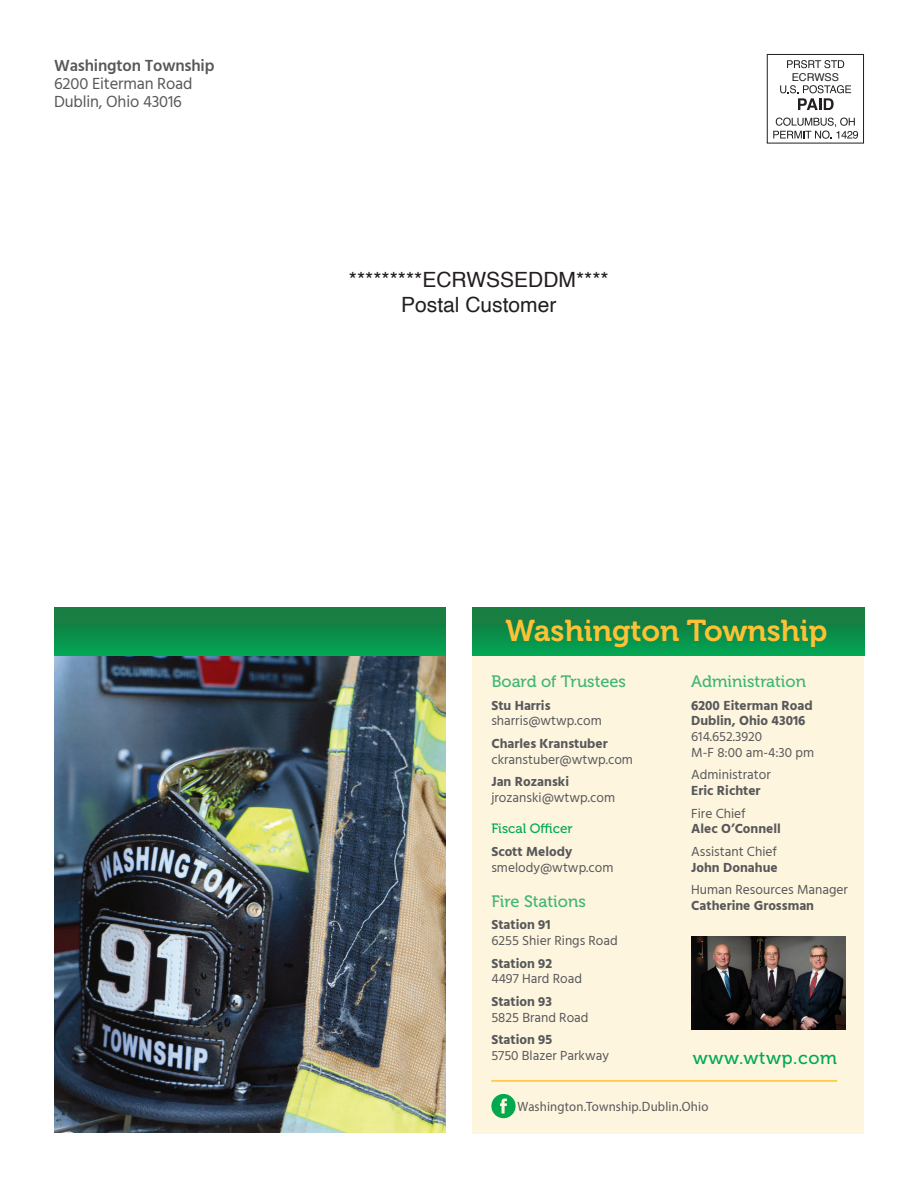
<style>
.page{position:relative;width:918px;height:1188px;background:#fff}
.page>*{position:absolute;margin:0;border:0;box-sizing:border-box;transform-origin:0 0}
.t1{font:30px "Museo 700";color:#fec136}
.t2{font:21px/25.2px "Helvetica";color:#231f20;text-align:center}
.t3{font:18px "Museo 500";letter-spacing:.04em;color:#01a955}
.t4{font:16.5px "Museo 500";color:#41b672}
.t5{font:16.5px/18px "Hind";letter-spacing:-.01em;color:#57585a}
.t6{font:600 16.5px "Hind";letter-spacing:-.01em;color:#57585a}
.t7{font:13.5px/15.8px "Hind";color:#57585a}
.t8{font:700 13.5px/15.8px "Hind";color:#57585a}
.t9{font:13.5px "Myriad Pro";letter-spacing:.01em;color:#57585a;scale:.95 1}
.t10{font:13.5px "Museo 500";color:#01a955}
.t11{font:10.8px "Helvetica";color:#231f20}
</style>
<div class="page">
<div style="left:472px;top:608px;width:392px;height:526px;background:#fef5df"></div>
<svg style="left:491px;top:1094px;width:25px;height:24px"></svg>
<div style="left:473px;top:608px;width:391px;height:47px;background:linear-gradient(to bottom,#1c743c,#00a354)"></div>
<hr style="left:491px;top:1080px;width:346px;height:2px;background:#fec136">
<img style="left:54px;top:655px;width:391px;height:478px">
<img style="left:691px;top:937px;width:154px;height:92px">
<div style="left:54px;top:608px;width:392px;height:47px;background:linear-gradient(to bottom,#1c743c,#00a354)"></div>
<div style="left:767px;top:54px;width:97px;height:90px;border:1px solid #231f20"></div>
<svg style="left:787px;top:60px;width:57px;height:8px"></svg>
<svg style="left:780px;top:85px;width:71px;height:25px"></svg>
<svg style="left:773px;top:118px;width:85px;height:21px"></svg>
<p class="t6" style="left:54px;top:54px;width:162px">Washington Township</p>
<p class="t5" style="left:54px;top:76px;width:140px">6200 Eiterman Road<br>Dublin, Ohio 43016</p>
<h2 class="t2" style="left:349px;top:268px;width:261px">*********ECRWSSEDDM****<br>Postal Customer</h2>
<p class="t11" style="left:792px;top:68px;width:49px">ECRWSS</p>
<h1 class="t1" style="left:505px;top:614px;width:324px">Washington Township</h1>
<p class="t4" style="left:491px;top:672px;width:136px">Board of Trustees</p>
<p class="t8" style="left:491px;top:697px;width:61px">Stu Harris</p>
<p class="t7" style="left:491px;top:714px;width:112px">sharris@wtwp.com</p>
<p class="t8" style="left:491px;top:735px;width:118px">Charles Kranstuber</p>
<p class="t7" style="left:491px;top:752px;width:143px">ckranstuber@wtwp.com</p>
<p class="t8" style="left:491px;top:774px;width:79px">Jan Rozanski</p>
<p class="t7" style="left:491px;top:790px;width:125px">jrozanski@wtwp.com</p>
<p class="t10" style="left:491px;top:821px;width:83px">Fiscal Officer</p>
<p class="t8" style="left:491px;top:843px;width:82px">Scott Melody</p>
<p class="t7" style="left:491px;top:860px;width:124px">smelody@wtwp.com</p>
<p class="t4" style="left:491px;top:892px;width:96px">Fire Stations</p>
<p class="t8" style="left:491px;top:917px;width:61px">Station 91</p>
<p class="t7" style="left:491px;top:933px;width:128px">6255 Shier Rings Road</p>
<p class="t8" style="left:491px;top:955px;width:62px">Station 92</p>
<p class="t7" style="left:491px;top:972px;width:92px">4497 Hard Road</p>
<p class="t8" style="left:491px;top:993px;width:62px">Station 93</p>
<p class="t7" style="left:491px;top:1010px;width:99px">5825 Brand Road</p>
<p class="t8" style="left:491px;top:1032px;width:62px">Station 95</p>
<p class="t7" style="left:491px;top:1048px;width:119px">5750 Blazer Parkway</p>
<p class="t4" style="left:691px;top:672px;width:116px">Administration</p>
<p class="t8" style="left:691px;top:697px;width:123px">6200 Eiterman Road<br>Dublin, Ohio 43016</p>
<p class="t7" style="left:691px;top:729px;width:125px">614.652.3920<br>M-F 8:00 am-4:30 pm</p>
<p class="t7" style="left:691px;top:768px;width:81px">Administrator</p>
<p class="t8" style="left:691px;top:783px;width:71px">Eric Richter</p>
<p class="t7" style="left:691px;top:806px;width:56px">Fire Chief</p>
<p class="t8" style="left:691px;top:821px;width:91px">Alec O’Connell</p>
<p class="t7" style="left:691px;top:844px;width:87px">Assistant Chief</p>
<p class="t8" style="left:691px;top:859px;width:88px">John Donahue</p>
<p class="t7" style="left:691px;top:883px;width:158px">Human Resources Manager</p>
<p class="t8" style="left:691px;top:897px;width:124px">Catherine Grossman</p>
<h3 class="t3" style="left:693px;top:1048px;width:146px">www.wtwp.com</h3>
<p class="t9" style="left:518px;top:1098px;width:202px">Washington.Township.Dublin.Ohio</p>
</div>
